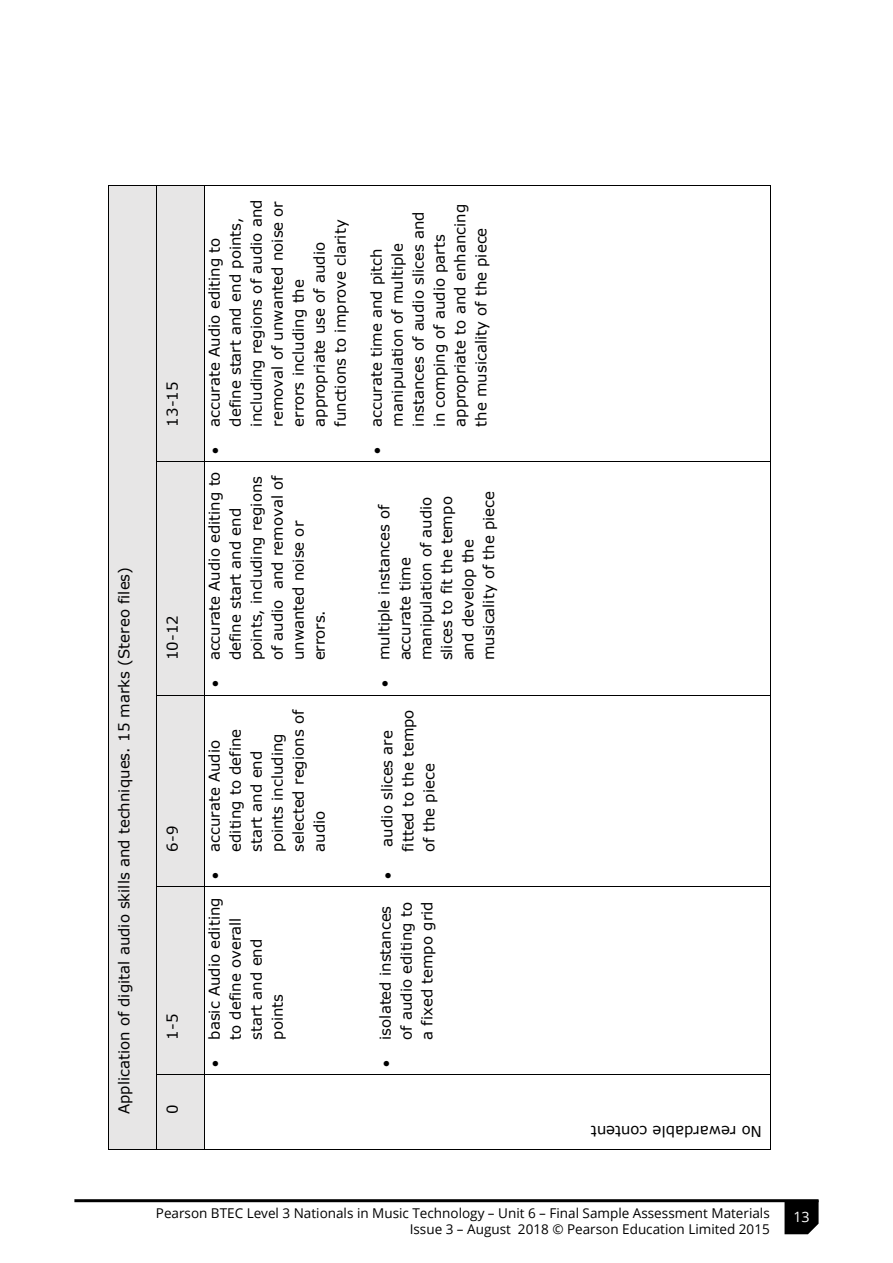
<style>
.page{position:relative;width:893px;height:1263px;background:#fff}
.page>*{position:absolute;margin:0;border:0;box-sizing:border-box;transform-origin:0 0}
.t1{font:15px/21px "Verdana";color:#000}
.t2{font:14.25px "Open Sans";color:#000}
.t3{font:14.25px "Open Sans";color:#fff}
.t4{font:13.5px/16.5px "Open Sans";color:#000;text-align:right}
</style>
<div class="page">
<div style="left:109px;top:185px;width:47px;height:964px;background:#e7e6e6"></div>
<hr style="left:108px;top:185px;width:1px;height:964px;background:#000">
<hr style="left:109px;top:1149px;width:47px;height:1px;background:#000">
<hr style="left:109px;top:185px;width:47px;height:1px;background:#000">
<div style="left:157px;top:1075px;width:47px;height:74px;background:#e7e6e6"></div>
<div style="left:157px;top:887px;width:47px;height:187px;background:#e7e6e6"></div>
<div style="left:157px;top:696px;width:47px;height:190px;background:#e7e6e6"></div>
<div style="left:157px;top:462px;width:47px;height:233px;background:#e7e6e6"></div>
<div style="left:157px;top:185px;width:47px;height:276px;background:#e7e6e6"></div>
<hr style="left:156px;top:1075px;width:1px;height:74px;background:#000">
<hr style="left:156px;top:887px;width:1px;height:187px;background:#000">
<hr style="left:156px;top:696px;width:1px;height:190px;background:#000">
<hr style="left:156px;top:462px;width:1px;height:233px;background:#000">
<hr style="left:156px;top:185px;width:1px;height:276px;background:#000">
<hr style="left:157px;top:1149px;width:47px;height:1px;background:#000">
<hr style="left:157px;top:1074px;width:47px;height:1px;background:#000">
<hr style="left:157px;top:886px;width:47px;height:1px;background:#000">
<hr style="left:157px;top:695px;width:47px;height:1px;background:#000">
<hr style="left:157px;top:461px;width:47px;height:1px;background:#000">
<hr style="left:157px;top:185px;width:47px;height:1px;background:#000">
<hr style="left:204px;top:1075px;width:1px;height:74px;background:#000">
<hr style="left:204px;top:887px;width:1px;height:187px;background:#000">
<hr style="left:204px;top:696px;width:1px;height:190px;background:#000">
<hr style="left:204px;top:462px;width:1px;height:233px;background:#000">
<hr style="left:204px;top:185px;width:1px;height:276px;background:#000">
<hr style="left:205px;top:1149px;width:565px;height:1px;background:#000">
<hr style="left:770px;top:1075px;width:1px;height:74px;background:#000">
<hr style="left:205px;top:1074px;width:565px;height:1px;background:#000">
<hr style="left:770px;top:887px;width:1px;height:187px;background:#000">
<hr style="left:205px;top:886px;width:565px;height:1px;background:#000">
<hr style="left:770px;top:696px;width:1px;height:190px;background:#000">
<hr style="left:205px;top:695px;width:565px;height:1px;background:#000">
<hr style="left:770px;top:462px;width:1px;height:233px;background:#000">
<hr style="left:205px;top:461px;width:565px;height:1px;background:#000">
<hr style="left:770px;top:185px;width:1px;height:276px;background:#000">
<hr style="left:205px;top:185px;width:565px;height:1px;background:#000">
<svg style="left:784px;top:1202px;width:35px;height:32px"></svg>
<hr style="left:74px;top:1199px;width:745px;height:3px;background:#000">
<p class="t1" style="left:113px;top:1114px;width:549px;rotate:-90deg">Application of digital audio skills and techniques. 15 marks (Stereo files)</p>
<p class="t1" style="left:162px;top:426px;width:46px;rotate:-90deg">13-15</p>
<p class="t1" style="left:162px;top:660px;width:46px;rotate:-90deg">10-12</p>
<p class="t1" style="left:162px;top:852px;width:27px;rotate:-90deg">6-9</p>
<p class="t1" style="left:162px;top:1040px;width:27px;rotate:-90deg">1-5</p>
<p class="t1" style="left:162px;top:1114px;width:11px;rotate:-90deg">0</p>
<p class="t1" style="left:204px;top:427px;width:228px;text-indent:-27px;rotate:-90deg">• accurate Audio editing to define start and end points, including regions of audio and removal of unwanted noise or errors including the appropriate use of audio functions to improve clarity</p>
<p class="t1" style="left:366px;top:427px;width:224px;text-indent:-27px;rotate:-90deg">• accurate time and pitch manipulation of multiple instances of audio slices and in comping of audio parts appropriate to and enhancing the musicality of the piece</p>
<p class="t1" style="left:204px;top:660px;width:190px;text-indent:-27px;rotate:-90deg">• accurate Audio editing to define start and end points, including regions of audio and removal of unwanted noise or errors.</p>
<p class="t1" style="left:373px;top:660px;width:171px;text-indent:-27px;rotate:-90deg">• multiple instances of accurate time manipulation of audio slices to fit the tempo and develop the musicality of the piece</p>
<p class="t1" style="left:204px;top:852px;width:144px;text-indent:-27px;rotate:-90deg">• accurate Audio editing to define start and end points including selected regions of audio</p>
<p class="t1" style="left:376px;top:852px;width:144px;text-indent:-27px;rotate:-90deg">• audio slices are fitted to the tempo of the piece</p>
<p class="t1" style="left:204px;top:1040px;width:144px;text-indent:-27px;rotate:-90deg">• basic Audio editing to define overall start and end points</p>
<p class="t1" style="left:375px;top:1040px;width:140px;text-indent:-27px;rotate:-90deg">• isolated instances of audio editing to a fixed tempo grid</p>
<p class="t1" style="left:762px;top:1142px;width:173px;rotate:-180deg">No rewardable content</p>
<p class="t2" style="left:74px;top:1203px;width:660px">Pearson BTEC Level 3 Nationals in Music Technology – Unit 6 – Final Sample Assessment Materials –</p>
<p class="t3" style="left:801px;top:1207px;width:10px">1</p>
<p class="t4" style="left:156px;top:1204px;width:615px">Pearson BTEC Level 3 Nationals in Music Technology – Unit 6 – Final Sample Assessment Materials<br>Issue 3 – August 2018 © Pearson Education Limited 2015</p>
<p class="t3" style="left:793px;top:1207px;width:18px">13</p>
</div>
